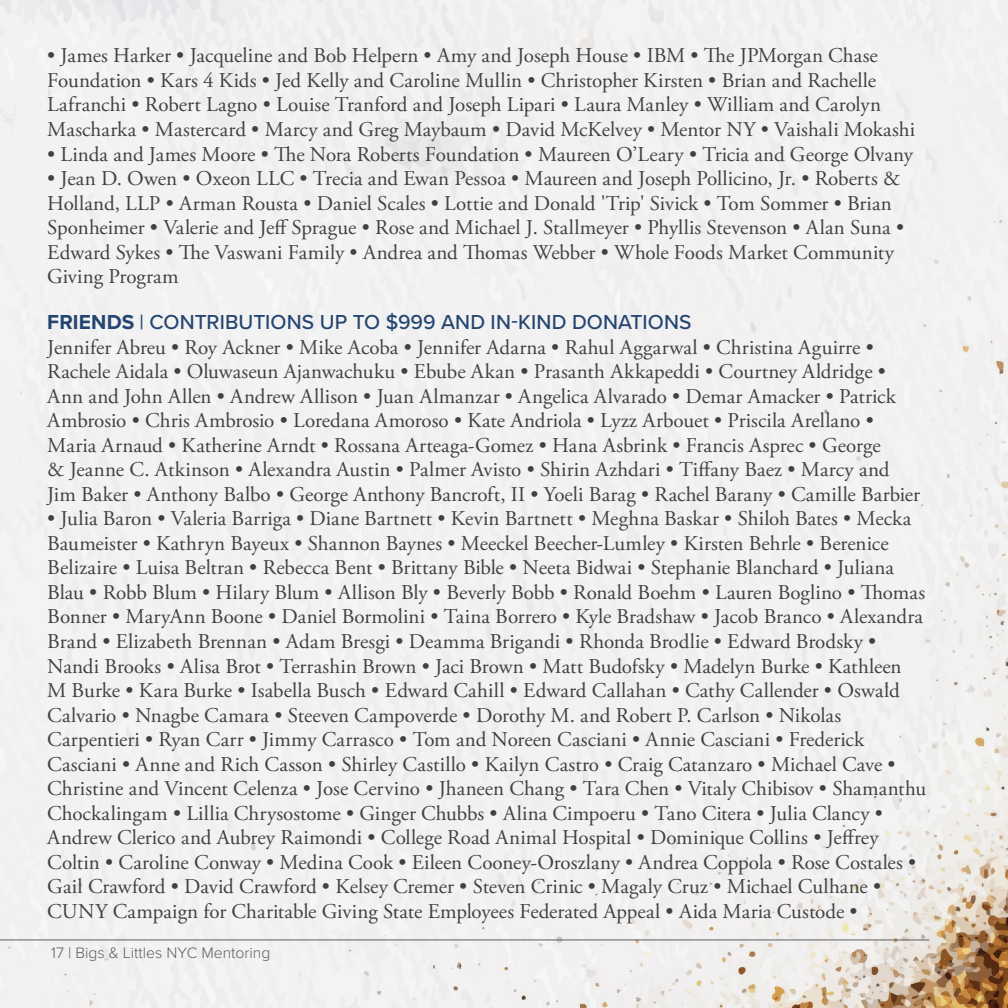
<style>
.page{position:relative;width:1008px;height:1008px;background:#f2f2f2}
.page>*{position:absolute;margin:0;border:0;box-sizing:border-box;transform-origin:0 0}
.t1{font:21px/24.5px "Adobe Garamond Pro";color:#414042}
.t2{font:500 21px "Proxima Nova";letter-spacing:.005em;color:#244571}
.t3{font:300 15.75px "Proxima Nova";color:#5d5d60}
.s1{font-weight:700}
</style>
<div class="page">
<hr style="left:0;top:940px;width:929px;height:1px;background:#5d5d60">
<p class="t1" style="left:47px;top:44px;width:870px">• James Harker • Jacqueline and Bob Helpern • Amy and Joseph House • IBM • The JPMorgan Chase Foundation • Kars 4 Kids • Jed Kelly and Caroline Mullin • Christopher Kirsten • Brian and Rachelle Lafranchi • Robert Lagno • Louise Tranford and Joseph Lipari • Laura Manley • William and Carolyn Mascharka • Mastercard • Marcy and Greg Maybaum • David McKelvey • Mentor NY • Vaishali Mokashi</p>
<p class="t1" style="left:47px;top:142px;width:867px">• Linda and James Moore • The Nora Roberts Foundation • Maureen O’Leary • Tricia and George Olvany</p>
<p class="t1" style="left:47px;top:167px;width:858px">• Jean D. Owen • Oxeon LLC • Trecia and Ewan Pessoa • Maureen and Joseph Pollicino, Jr. • Roberts &amp; Holland, LLP • Arman Rousta • Daniel Scales • Lottie and Donald 'Trip' Sivick • Tom Sommer • Brian Sponheimer • Valerie and Jeff Sprague • Rose and Michael J. Stallmeyer • Phyllis Stevenson • Alan Suna • Edward Sykes • The Vaswani Family • Andrea and Thomas Webber • Whole Foods Market Community Giving Program</p>
<p class="t2" style="left:47px;top:307px;width:646px"><span class="s1">FRIENDS</span> | CONTRIBUTIONS UP TO $999 AND IN-KIND DONATIONS</p>
<p class="t1" style="left:47px;top:336px;width:874px">Jennifer Abreu • Roy Ackner • Mike Acoba • Jennifer Adarna • Rahul Aggarwal • Christina Aguirre • Rachele Aidala • Oluwaseun Ajanwachuku • Ebube Akan • Prasanth Akkapeddi • Courtney Aldridge • Ann and John Allen • Andrew Allison • Juan Almanzar • Angelica Alvarado • Demar Amacker • Patrick Ambrosio • Chris Ambrosio • Loredana Amoroso • Kate Andriola • Lyzz Arbouet • Priscila Arellano • Maria Arnaud • Katherine Arndt • Rossana Arteaga-Gomez • Hana Asbrink • Francis Asprec • George<br>&amp; Jeanne C. Atkinson • Alexandra Austin • Palmer Avisto • Shirin Azhdari • Tiffany Baez • Marcy and Jim Baker • Anthony Balbo • George Anthony Bancroft, II • Yoeli Barag • Rachel Barany • Camille Barbier</p>
<p class="t1" style="left:47px;top:507px;width:880px">• Julia Baron • Valeria Barriga • Diane Bartnett • Kevin Bartnett • Meghna Baskar • Shiloh Bates • Mecka Baumeister • Kathryn Bayeux • Shannon Baynes • Meeckel Beecher-Lumley • Kirsten Behrle • Berenice Belizaire • Luisa Beltran • Rebecca Bent • Brittany Bible • Neeta Bidwai • Stephanie Blanchard • Juliana Blau • Robb Blum • Hilary Blum • Allison Bly • Beverly Bobb • Ronald Boehm • Lauren Boglino • Thomas Bonner • MaryAnn Boone • Daniel Bormolini • Taina Borrero • Kyle Bradshaw • Jacob Branco • Alexandra Brand • Elizabeth Brennan • Adam Bresgi • Deamma Brigandi • Rhonda Brodlie • Edward Brodsky • Nandi Brooks • Alisa Brot • Terrashin Brown • Jaci Brown • Matt Budofsky • Madelyn Burke • Kathleen<br>M Burke • Kara Burke • Isabella Busch • Edward Cahill • Edward Callahan • Cathy Callender • Oswald Calvario • Nnagbe Camara • Steeven Campoverde • Dorothy M. and Robert P. Carlson • Nikolas Carpentieri • Ryan Carr • Jimmy Carrasco • Tom and Noreen Casciani • Annie Casciani • Frederick Casciani • Anne and Rich Casson • Shirley Castillo • Kailyn Castro • Craig Catanzaro • Michael Cave • Christine and Vincent Celenza • Jose Cervino • Jhaneen Chang • Tara Chen • Vitaly Chibisov • Shamanthu Chockalingam • Lillia Chrysostome • Ginger Chubbs • Alina Cimpoeru • Tano Citera • Julia Clancy • Andrew Clerico and Aubrey Raimondi • College Road Animal Hospital • Dominique Collins • Jeffrey Coltin • Caroline Conway • Medina Cook • Eileen Cooney-Oroszlany • Andrea Coppola • Rose Costales • Gail Crawford • David Crawford • Kelsey Cremer • Steven Crinic • Magaly Cruz • Michael Culhane • CUNY Campaign for Charitable Giving State Employees Federated Appeal • Aida Maria Custode •</p>
<p class="t3" style="left:51px;top:941px;width:221px">17 | Bigs &amp; Littles NYC Mentoring</p>
</div>
